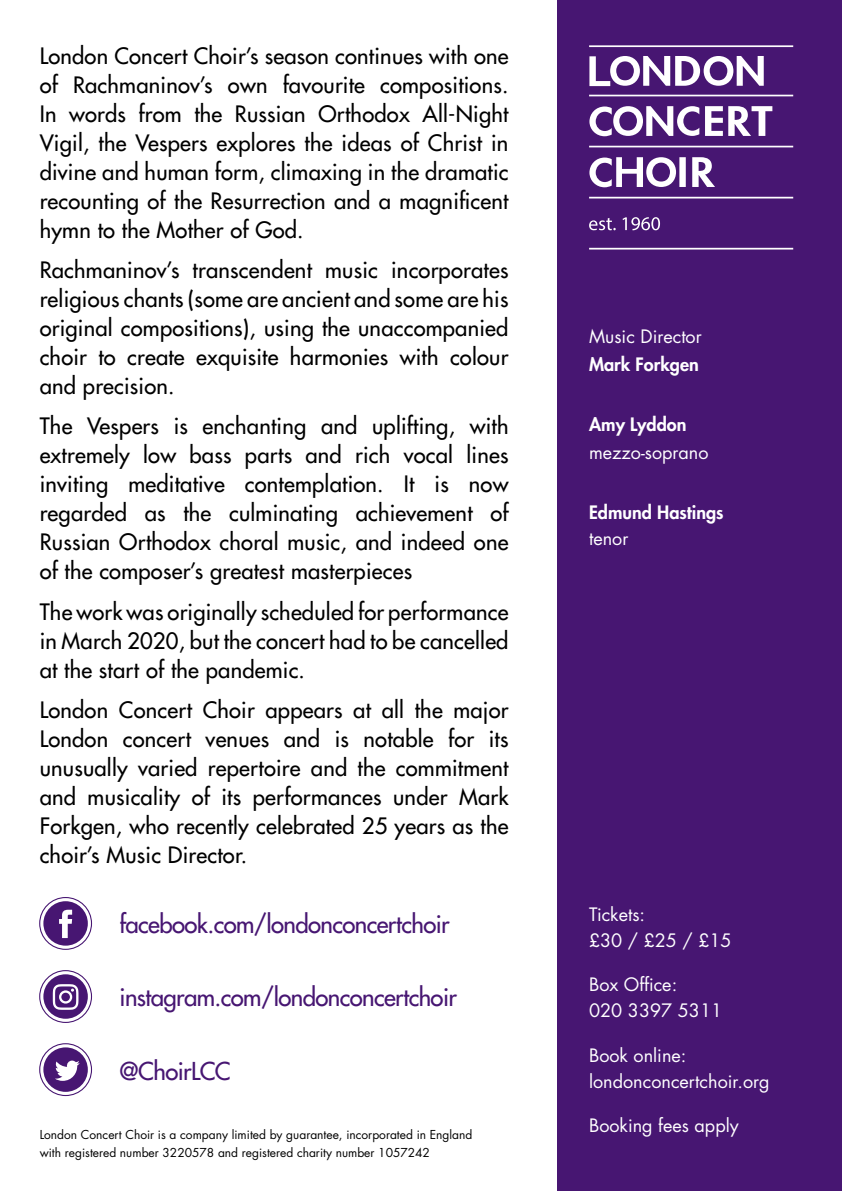
<style>
.page{position:relative;width:842px;height:1191px;background:#fff}
.page>*{position:absolute;margin:0;border:0;box-sizing:border-box;transform-origin:0 0}
.t1{font:500 24px "Futura Std";letter-spacing:-.025em;color:#471672}
.t2{font:500 22px/29px "Futura Std";letter-spacing:.01em;color:#000;text-align:justify}
.Body_Text_3{font:18px/26px "Futura Std";color:#fff}
.Body_Text_3-2{font:800 18px/26px "Futura Std";color:#fff}
.Body_Text_3-3{font:12px/18px "Futura Std";color:#000}
.s1{font-weight:800}
.s2{font-weight:400}
</style>
<div class="page">
<div style="left:557px;top:0;width:285px;height:1191px;background:#471672"></div>
<svg style="left:39px;top:897px;width:53px;height:53px"></svg>
<svg style="left:39px;top:970px;width:53px;height:53px"></svg>
<svg style="left:39px;top:1043px;width:53px;height:53px"></svg>
<svg style="left:589px;top:45px;width:204px;height:204px"></svg>
<p class="t2" style="left:40px;top:41px;width:470px">London Concert Choir’s season continues with one of Rachmaninov’s own favourite compositions.<br>In words from the Russian Orthodox All-Night Vigil, the Vespers explores the ideas of Christ in divine and human form, climaxing in the dramatic recounting of the Resurrection and a magnificent hymn to the Mother of God.</p>
<p class="t2" style="left:40px;top:255px;width:470px">Rachmaninov’s transcendent music incorporates religious chants (some are ancient and some are his original compositions), using the unaccompanied choir to create exquisite harmonies with colour and precision.</p>
<p class="t2" style="left:40px;top:412px;width:470px">The Vespers is enchanting and uplifting, with extremely low bass parts and rich vocal lines inviting meditative contemplation. It is now regarded as the culminating achievement of Russian Orthodox choral music, and indeed one of the composer’s greatest masterpieces</p>
<p class="t2" style="left:40px;top:597px;width:470px">The work was originally scheduled for performance in March 2020, but the concert had to be cancelled at the start of the pandemic.</p>
<p class="t2" style="left:40px;top:695px;width:470px">London Concert Choir appears at all the major London concert venues and is notable for its unusually varied repertoire and the commitment and musicality of its performances under Mark Forkgen, who recently celebrated 25 years as the choir’s Music Director.</p>
<p class="t1" style="left:120px;top:909px;width:332px">facebook.com/londonconcertchoir</p>
<p class="t1" style="left:120px;top:982px;width:339px">instagram.com/londonconcertchoir</p>
<p class="t1" style="left:120px;top:1055px;width:113px">@ChoirLCC</p>
<p class="Body_Text_3-3" style="left:40px;top:1125px;width:434px">London Concert Choir is a company limited by guarantee, incorporated in England with registered number 3220578 and registered charity number 1057242</p>
<p class="Body_Text_3" style="left:589px;top:322px;width:114px;line-height:28px">Music Director<br><span class="s1">Mark Forkgen</span></p>
<p class="Body_Text_3" style="left:589px;top:410px;width:121px;line-height:28px"><span class="s1">Amy Lyddon </span>mezzo-soprano</p>
<p class="Body_Text_3-2" style="left:589px;top:499px;width:136px">Edmund Hastings <span class="s2">tenor</span></p>
<p class="Body_Text_3" style="left:589px;top:901px;width:144px">Tickets:<br>£30 / £25 / £15</p>
<p class="Body_Text_3" style="left:589px;top:971px;width:135px">Box Office:<br>020 3397 5311</p>
<p class="Body_Text_3" style="left:589px;top:1042px;width:182px">Book online: londonconcertchoir.org</p>
<p class="Body_Text_3" style="left:589px;top:1112px;width:151px">Booking fees apply</p>
</div>
